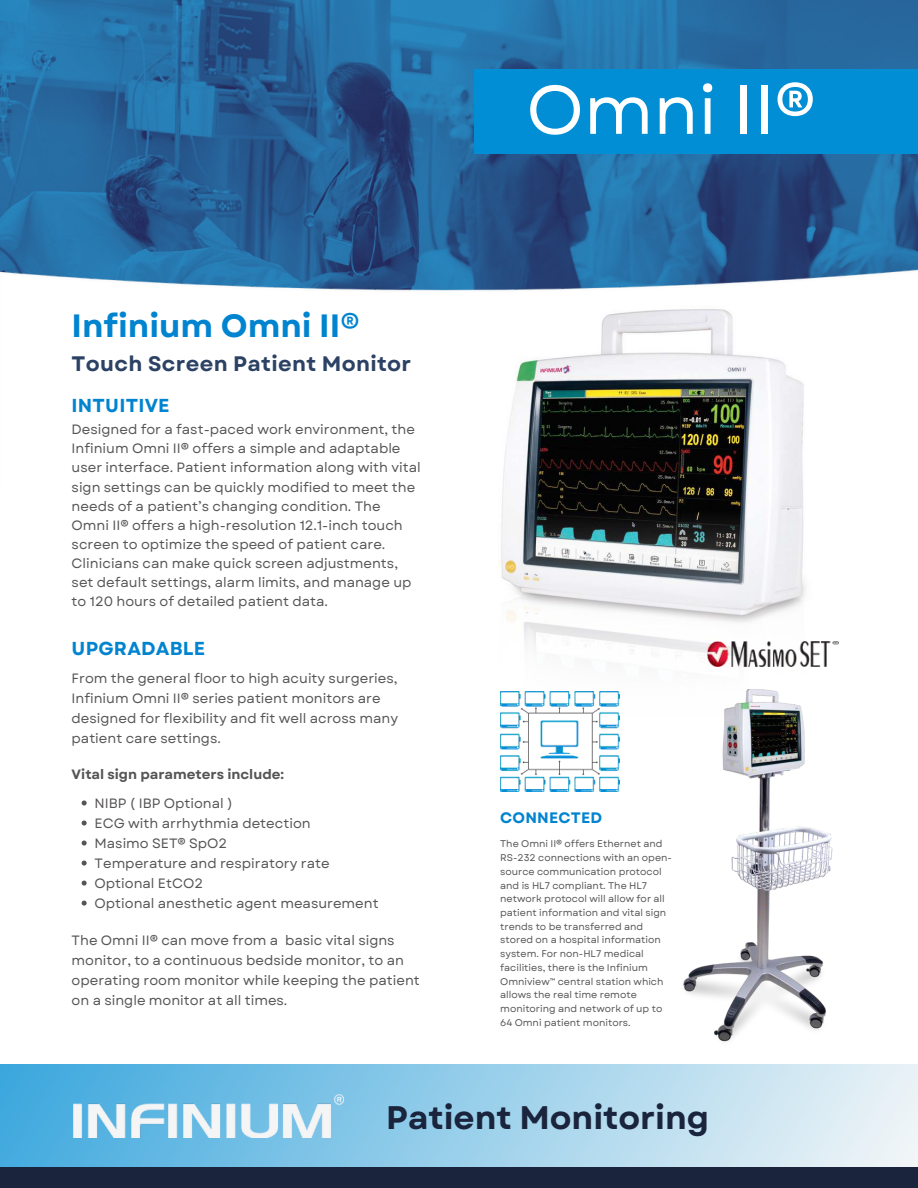
<style>
.page{position:relative;width:918px;height:1188px;background:#fff}
.page>*{position:absolute;margin:0;border:0;box-sizing:border-box;transform-origin:0 0}
.t1{font:68.7px "Garet";color:#fff}
.t2{font:700 32.7px "Garet";color:#1a243c}
.t3{font:700 32.25px "Garet";color:#0084d0}
.t4{font:700 21px "Garet";letter-spacing:.015em;color:#2c4264}
.t5{font:700 18.75px "Garet";letter-spacing:.01em;color:#0084d0}
.t6{font:700 15.15px "Garet";letter-spacing:.01em;color:#0084d0}
.t7{font:13.5px/20px "Garet";color:#565454}
.t8{font:700 13.5px "Garet";color:#565454}
.t9{font:9.75px/13.8px "Garet";color:#565454}
.s1{font-weight:400}
</style>
<div class="page">
<img style="left:0;top:0;width:918px;height:265px">
<img style="left:0;top:265px;width:918px;height:800px">
<div style="left:474px;top:70px;width:444px;height:84px;background:#018ed5"></div>
<div style="left:0;top:1065px;width:918px;height:102px;background:linear-gradient(to right,#41a9de,#edf4f7)"></div>
<img style="left:72px;top:1094px;width:276px;height:43px">
<div style="left:0;top:1167px;width:918px;height:21px;background:#1a243c"></div>
<img style="left:459px;top:302px;width:397px;height:414px">
<img style="left:468px;top:509px;width:387px;height:221px">
<img style="left:671px;top:681px;width:167px;height:371px">
<img style="left:500px;top:691px;width:119px;height:101px">
<svg style="left:82px;top:800px;width:5px;height:6px"></svg>
<svg style="left:82px;top:821px;width:5px;height:5px"></svg>
<svg style="left:82px;top:841px;width:5px;height:5px"></svg>
<svg style="left:82px;top:861px;width:5px;height:5px"></svg>
<svg style="left:82px;top:881px;width:5px;height:5px"></svg>
<svg style="left:82px;top:901px;width:5px;height:5px"></svg>
<img style="left:708px;top:642px;width:130px;height:25px">
<h3 class="t3" style="left:72px;top:305px;width:290px">Infinium Omni II<span class="s1">®</span></h3>
<h3 class="t4" style="left:72px;top:350px;width:341px">Touch Screen Patient Monitor</h3>
<h3 class="t5" style="left:72px;top:394px;width:100px">INTUITIVE</h3>
<p class="t7" style="left:72px;top:420px;width:351px;line-height:19.2px">Designed for a fast-paced work environment, the Infinium Omni II® offers a simple and adaptable user interface. Patient information along with vital sign settings can be quickly modified to meet the needs of a patient’s changing condition. The Omni II® offers a high-resolution 12.1-inch touch screen to optimize the speed of patient care.<br>Clinicians can make quick screen adjustments, set default settings, alarm limits, and manage up to 120 hours of detailed patient data.</p>
<h3 class="t5" style="left:72px;top:637px;width:135px">UPGRADABLE</h3>
<p class="t7" style="left:72px;top:669px;width:328px">From the general floor to high acuity surgeries, Infinium Omni II® series patient monitors are designed for flexibility and fit well across many patient care settings.</p>
<p class="t8" style="left:72px;top:766px;width:214px">Vital sign parameters include:</p>
<p class="t7" style="left:95px;top:793px;width:286px">NIBP ( IBP Optional )<br>ECG with arrhythmia detection<br>Masimo SET® SpO2<br>Temperature and respiratory rate<br>Optional EtCO2<br>Optional anesthetic agent measurement</p>
<p class="t7" style="left:72px;top:930px;width:350px">The Omni II® can move from a basic vital signs monitor, to a continuous bedside monitor, to an operating room monitor while keeping the patient on a single monitor at all times.</p>
<h1 class="t1" style="left:526px;top:68px;width:292px">Omni II®</h1>
<p class="t6" style="left:500px;top:809px;width:103px">CONNECTED</p>
<p class="t9" style="left:500px;top:837px;width:173px">The Omni II® offers Ethernet and<br>RS-232 connections with an open&shy;source communication protocol and is HL7 compliant. The HL7 network protocol will allow for all patient information and vital sign trends to be transferred and stored on a hospital information system. For non-HL7 medical facilities, there is the Infinium<br>Omniview™ central station which allows the real time remote monitoring and network of up to<br>64 Omni patient monitors.</p>
<h2 class="t2" style="left:386px;top:1097px;width:325px">Patient Monitoring</h2>
</div>
